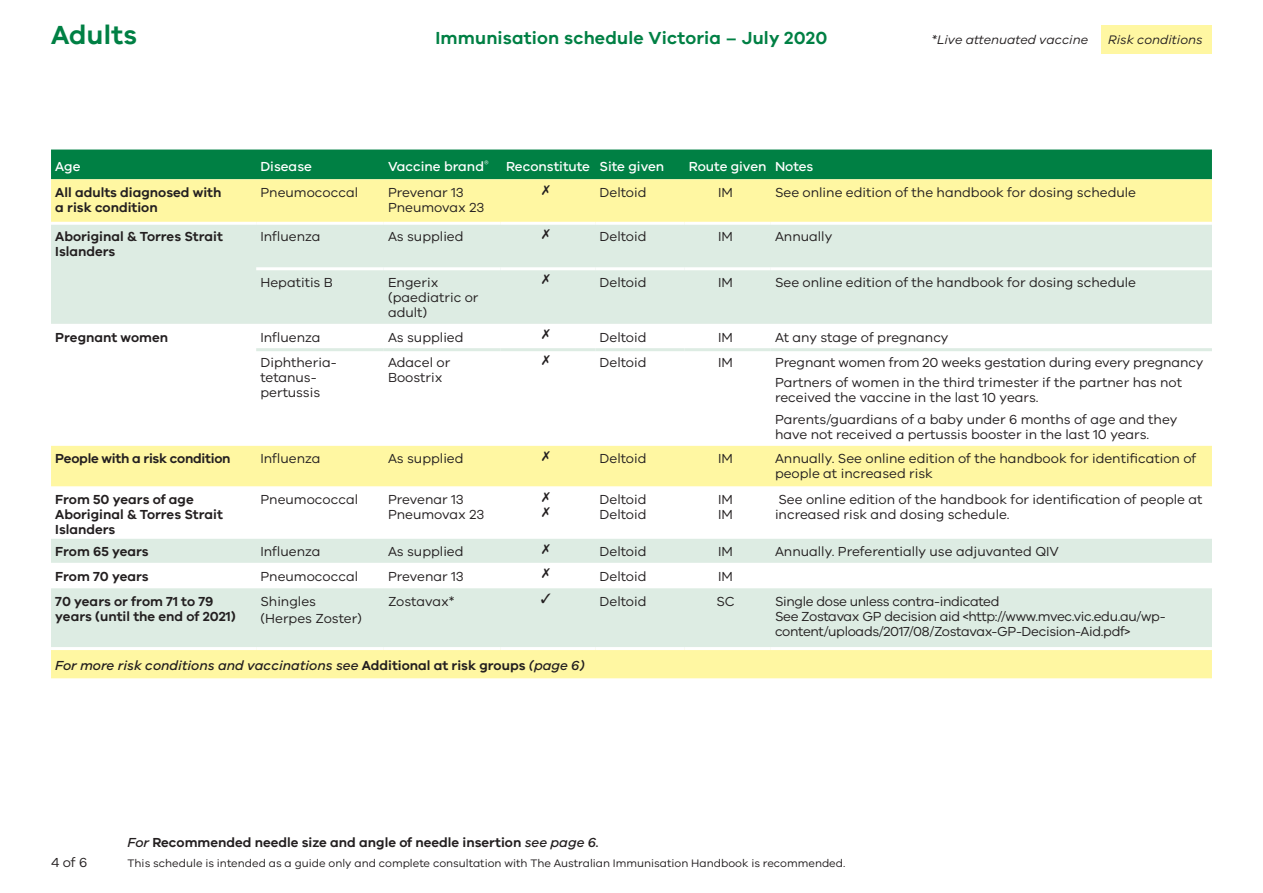
<style>
.page{position:relative;width:1263px;height:893px;background:#fff}
.page>*{position:absolute;margin:0;border:0;box-sizing:border-box;transform-origin:0 0}
.t1{font:600 27px "VIC";letter-spacing:.01em;color:#008044}
.t2{font:600 18px "VIC";letter-spacing:.01em;color:#008044}
.t3{font:13.5px/15px "VIC";color:#231f20}
.t4{font:600 13.5px/15px "VIC";color:#231f20}
.t5{font:13.5px/15px "VIC";letter-spacing:-.025em;color:#231f20}
.t6{font:italic 500 13.5px "VIC";color:#231f20}
.t7{font:500 13.5px "VIC";color:#fff}
.t8{font:600 13.5px "VIC";letter-spacing:-.02em;color:#231f20}
.t9{font:italic 12.75px "VIC";color:#231f20}
.t10{font:11.25px "VIC";color:#231f20}
.s1{font-weight:600;font-style:normal}
.s2{font-weight:500;font-style:italic}
</style>
<div class="page">
<div style="left:1102px;top:26px;width:110px;height:28px;background:#fff7a2"></div>
<div style="left:51px;top:150px;width:1161px;height:29px;background:#008044"></div>
<div style="left:51px;top:179px;width:1161px;height:499px;background:#fff7a2"></div>
<svg style="left:51px;top:225px;width:1161px;height:422px;fill:#ddece3"></svg>
<svg style="left:51px;top:324px;width:1161px;height:215px"></svg>
<hr style="left:51px;top:222px;width:205px;height:3px;background:#fff">
<hr style="left:256px;top:222px;width:128px;height:3px;background:#fff">
<hr style="left:384px;top:222px;width:117px;height:3px;background:#fff">
<hr style="left:501px;top:222px;width:94px;height:3px;background:#fff">
<hr style="left:595px;top:222px;width:90px;height:3px;background:#fff">
<hr style="left:685px;top:222px;width:86px;height:3px;background:#fff">
<hr style="left:771px;top:222px;width:441px;height:3px;background:#fff">
<hr style="left:256px;top:267px;width:128px;height:3px;background:#fff">
<hr style="left:384px;top:267px;width:117px;height:3px;background:#fff">
<hr style="left:501px;top:267px;width:94px;height:3px;background:#fff">
<hr style="left:595px;top:267px;width:90px;height:3px;background:#fff">
<hr style="left:685px;top:267px;width:86px;height:3px;background:#fff">
<hr style="left:771px;top:267px;width:441px;height:3px;background:#fff">
<hr style="left:256px;top:348px;width:128px;height:3px;background:#ddece3">
<hr style="left:384px;top:348px;width:117px;height:3px;background:#ddece3">
<hr style="left:501px;top:348px;width:94px;height:3px;background:#ddece3">
<hr style="left:595px;top:348px;width:90px;height:3px;background:#ddece3">
<hr style="left:685px;top:348px;width:86px;height:3px;background:#ddece3">
<hr style="left:771px;top:348px;width:441px;height:3px;background:#ddece3">
<hr style="left:51px;top:647px;width:205px;height:3px;background:#fff">
<hr style="left:256px;top:647px;width:128px;height:3px;background:#fff">
<hr style="left:384px;top:647px;width:117px;height:3px;background:#fff">
<hr style="left:501px;top:647px;width:94px;height:3px;background:#fff">
<hr style="left:595px;top:647px;width:90px;height:3px;background:#fff">
<hr style="left:685px;top:647px;width:86px;height:3px;background:#fff">
<hr style="left:771px;top:647px;width:441px;height:3px;background:#fff">
<svg style="left:542px;top:185px;width:8px;height:10px"></svg>
<svg style="left:542px;top:229px;width:8px;height:10px"></svg>
<svg style="left:542px;top:274px;width:8px;height:10px"></svg>
<svg style="left:542px;top:329px;width:8px;height:10px"></svg>
<svg style="left:542px;top:355px;width:8px;height:10px"></svg>
<svg style="left:542px;top:451px;width:8px;height:10px"></svg>
<svg style="left:542px;top:492px;width:8px;height:25px"></svg>
<svg style="left:542px;top:544px;width:8px;height:10px"></svg>
<svg style="left:542px;top:568px;width:8px;height:10px"></svg>
<svg style="left:541px;top:593px;width:9px;height:10px"></svg>
<h1 class="t1" style="left:51px;top:18px;width:87px">Adults</h1>
<h2 class="t2" style="left:435px;top:27px;width:393px">Immunisation schedule Victoria – July 2020</h2>
<p class="t9" style="left:931px;top:32px;width:158px">*Live attenuated vaccine</p>
<p class="t9" style="left:1108px;top:32px;width:96px">Risk conditions</p>
<p class="t7" style="left:55px;top:159px;width:27px">Age</p>
<p class="t7" style="left:260px;top:159px;width:53px">Disease</p>
<p class="t7" style="left:388px;top:159px;width:102px">Vaccine brand<sup>®</sup></p>
<p class="t7" style="left:506px;top:159px;width:160px">Reconstitute Site given</p>
<p class="t7" style="left:689px;top:159px;width:126px">Route given Notes</p>
<p class="t4" style="left:55px;top:185px;width:168px">All adults diagnosed with a risk condition</p>
<p class="t3" style="left:260px;top:185px;width:99px">Pneumococcal</p>
<p class="t3" style="left:388px;top:185px;width:98px">Prevenar 13<br>Pneumovax 23</p>
<p class="t3" style="left:600px;top:185px;width:48px">Deltoid</p>
<p class="t3" style="left:718px;top:185px;width:16px">IM</p>
<p class="t3" style="left:775px;top:185px;width:363px">See online edition of the handbook for dosing schedule</p>
<p class="t4" style="left:55px;top:229px;width:169px">Aboriginal &amp; Torres Strait<br>Islanders</p>
<p class="t3" style="left:260px;top:229px;width:62px">Influenza</p>
<p class="t3" style="left:388px;top:229px;width:77px">As supplied</p>
<p class="t3" style="left:600px;top:229px;width:48px">Deltoid</p>
<p class="t3" style="left:718px;top:229px;width:16px">IM</p>
<p class="t3" style="left:775px;top:229px;width:59px">Annually</p>
<p class="t3" style="left:260px;top:274px;width:74px">Hepatitis B</p>
<p class="t3" style="left:388px;top:274px;width:92px">Engerix (paediatric or adult)</p>
<p class="t3" style="left:600px;top:274px;width:48px">Deltoid</p>
<p class="t3" style="left:718px;top:274px;width:16px">IM</p>
<p class="t3" style="left:775px;top:274px;width:363px">See online edition of the handbook for dosing schedule</p>
<p class="t4" style="left:55px;top:329px;width:114px">Pregnant women</p>
<p class="t3" style="left:260px;top:329px;width:62px">Influenza</p>
<p class="t3" style="left:388px;top:329px;width:77px">As supplied</p>
<p class="t3" style="left:600px;top:329px;width:48px">Deltoid</p>
<p class="t3" style="left:718px;top:329px;width:16px">IM</p>
<p class="t3" style="left:775px;top:329px;width:175px">At any stage of pregnancy</p>
<p class="t3" style="left:260px;top:355px;width:78px">Diphtheria&shy;tetanus&shy;pertussis</p>
<p class="t3" style="left:388px;top:355px;width:64px">Adacel or<br>Boostrix</p>
<p class="t3" style="left:600px;top:355px;width:48px">Deltoid</p>
<p class="t3" style="left:718px;top:355px;width:16px">IM</p>
<p class="t3" style="left:775px;top:353px;width:430px;line-height:19.2px">Pregnant women from 20 weeks gestation during every pregnancy<br>Partners of women in the third trimester if the partner has not</p>
<p class="t3" style="left:775px;top:385px;width:404px;line-height:22.8px">received the vaccine in the last 10 years.<br>Parents/guardians of a baby under 6 months of age and they</p>
<p class="t3" style="left:775px;top:426px;width:376px">have not received a pertussis booster in the last 10 years.</p>
<p class="t8" style="left:55px;top:451px;width:177px">People with a risk condition</p>
<p class="t3" style="left:260px;top:451px;width:62px">Influenza</p>
<p class="t3" style="left:388px;top:451px;width:77px">As supplied</p>
<p class="t3" style="left:600px;top:451px;width:48px">Deltoid</p>
<p class="t3" style="left:718px;top:451px;width:16px">IM</p>
<p class="t3" style="left:775px;top:451px;width:423px;line-height:14.2px">Annually. See online edition of the handbook for identification of people at increased risk</p>
<p class="t4" style="left:55px;top:492px;width:169px">From 50 years of age<br>Aboriginal &amp; Torres Strait<br>Islanders</p>
<p class="t3" style="left:260px;top:492px;width:99px">Pneumococcal</p>
<p class="t3" style="left:388px;top:492px;width:98px">Prevenar 13<br>Pneumovax 23</p>
<p class="t3" style="left:600px;top:492px;width:48px">Deltoid<br>Deltoid</p>
<p class="t3" style="left:718px;top:492px;width:16px">IM<br>IM</p>
<p class="t3" style="left:775px;top:492px;width:429px;line-height:14.2px">See online edition of the handbook for identification of people at increased risk and dosing schedule.</p>
<p class="t4" style="left:55px;top:544px;width:95px">From 65 years</p>
<p class="t3" style="left:260px;top:544px;width:62px">Influenza</p>
<p class="t3" style="left:388px;top:544px;width:77px">As supplied</p>
<p class="t3" style="left:600px;top:544px;width:48px">Deltoid</p>
<p class="t3" style="left:718px;top:544px;width:16px">IM</p>
<p class="t3" style="left:775px;top:544px;width:285px">Annually. Preferentially use adjuvanted QIV</p>
<p class="t4" style="left:55px;top:568px;width:95px">From 70 years</p>
<p class="t3" style="left:260px;top:568px;width:99px">Pneumococcal</p>
<p class="t3" style="left:388px;top:568px;width:77px">Prevenar 13</p>
<p class="t3" style="left:600px;top:568px;width:48px">Deltoid</p>
<p class="t3" style="left:718px;top:568px;width:16px">IM</p>
<p class="t4" style="left:55px;top:594px;width:182px">70 years or from 71 to 79 years (until the end of 2021)</p>
<p class="t3" style="left:260px;top:593px;width:103px;line-height:16.5px">Shingles (Herpes Zoster)</p>
<p class="t3" style="left:388px;top:594px;width:68px">Zostavax*</p>
<p class="t3" style="left:600px;top:594px;width:48px">Deltoid</p>
<p class="t3" style="left:716px;top:594px;width:20px">SC</p>
<p class="t5" style="left:775px;top:594px;width:392px">Single dose unless contra-indicated<br>See Zostavax GP decision aid &lt;http://www.mvec.vic.edu.au/wp&shy;content/uploads/2017/08/Zostavax-GP-Decision-Aid.pdf&gt;</p>
<p class="t6" style="left:55px;top:658px;width:531px">For more risk conditions and vaccinations see <span class="s1">Additional at risk groups</span> (page 6)</p>
<p class="t4" style="left:128px;top:835px;width:473px"><span class="s2">For</span> Recommended needle size and angle of needle insertion <span class="s2">see page 6.</span></p>
<p class="t3" style="left:51px;top:854px;width:38px">4 of 6</p>
<p class="t10" style="left:128px;top:856px;width:719px">This schedule is intended as a guide only and complete consultation with The Australian Immunisation Handbook is recommended.</p>
</div>
